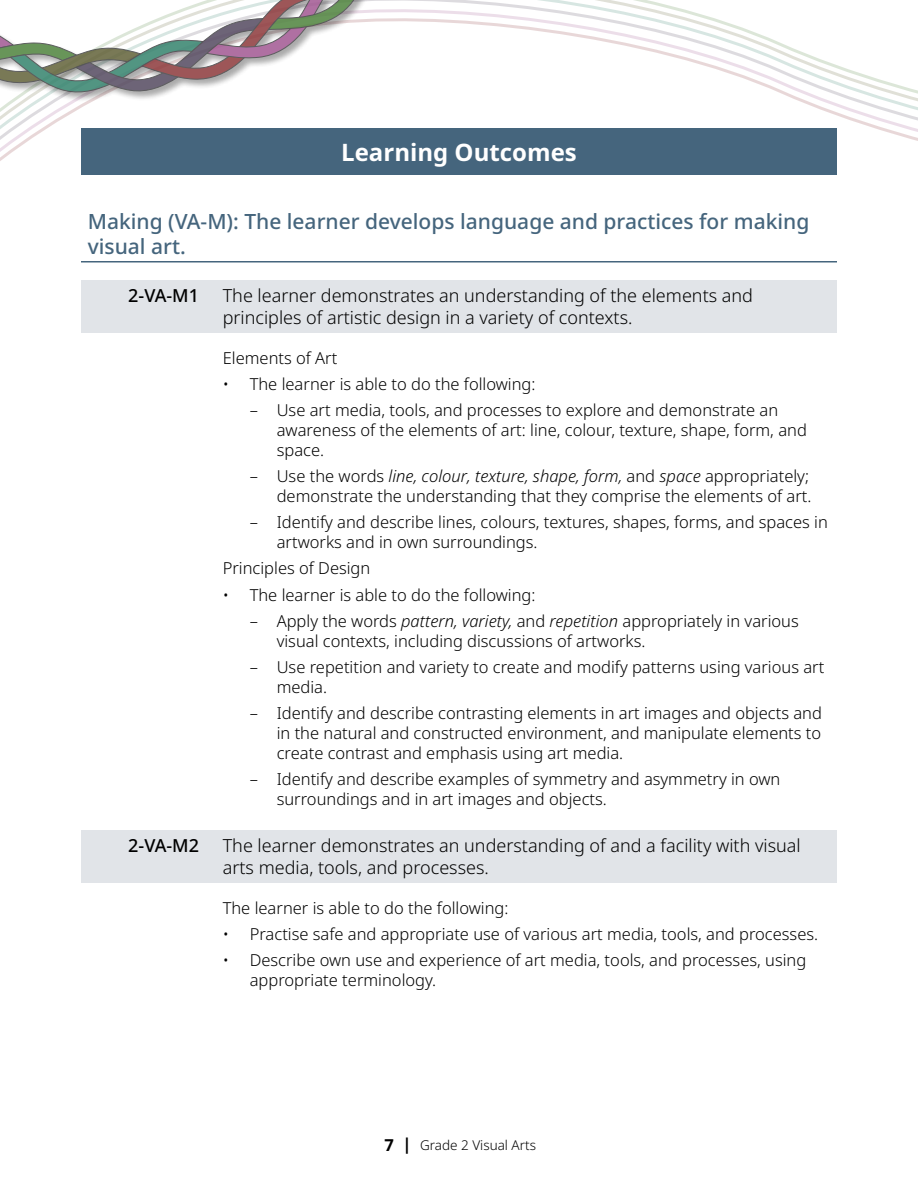
<style>
.page{position:relative;width:918px;height:1188px;background:#fff}
.page>*{position:absolute;margin:0;border:0;box-sizing:border-box;transform-origin:0 0}
.H2_White{font:700 24px "Noto Sans";color:#fff}
.Header_Outcomes{font:500 21px/25.2px "Noto Sans";color:#45657d}
.GLO_arts{font:300 18px/21.6px "Noto Sans";color:#000}
.GLO_arts-2{font:500 18px "Noto Sans";letter-spacing:-.02em;color:#000}
.Bullet_Outcome_no_bullet{font:300 16.5px/19.8px "Noto Sans";color:#000}
.t1{font:300 13.5px "Noto Sans";color:#000}
.s1{font-style:italic}
.s2{font-weight:700;font-size:16.5px}
</style>
<div class="page">
<svg style="left:0;top:0;width:918px;height:175px"></svg>
<div style="left:0;top:0;width:515px;height:102px;background:#000;opacity:.4"></div>
<svg style="left:0;top:0;width:407px;height:96px"></svg>
<div style="left:81px;top:128px;width:756px;height:46px;background:#45657d"></div>
<hr style="left:81px;top:261px;width:756px;height:2px;background:#45657d">
<div style="left:81px;top:280px;width:756px;height:52px;background:#e1e4e8"></div>
<div style="left:81px;top:830px;width:756px;height:52px;background:#e1e4e8"></div>
<h2 class="H2_White" style="left:341px;top:135px;width:237px">Learning Outcomes</h2>
<h3 class="Header_Outcomes" style="left:88px;top:209px;width:723px">Making (VA-M): The learner develops language and practices for making visual art.</h3>
<h4 class="GLO_arts-2" style="left:128px;top:283px;width:72px">2-VA-M1</h4>
<h4 class="GLO_arts" style="left:223px;top:285px;width:532px">The learner demonstrates an understanding of the elements and principles of artistic design in a variety of contexts.</h4>
<p class="Bullet_Outcome_no_bullet" style="left:223px;top:348px;width:116px">Elements of Art</p>
<p class="Bullet_Outcome_no_bullet" style="left:223px;top:374px;width:314px">• The learner is able to do the following:</p>
<p class="Bullet_Outcome_no_bullet" style="left:277px;top:401px;width:532px;text-indent:-27px">– Use art media, tools, and processes to explore and demonstrate an awareness of the elements of art: line, colour, texture, shape, form, and space.</p>
<p class="Bullet_Outcome_no_bullet" style="left:250px;top:467px;width:563px;text-align:right">– Use the words <span class="s1">line, colour, texture, shape, form,</span> and <span class="s1">space</span> appropriately; demonstrate the understanding that they comprise the elements of art.</p>
<p class="Bullet_Outcome_no_bullet" style="left:277px;top:513px;width:553px;text-indent:-27px">– Identify and describe lines, colours, textures, shapes, forms, and spaces in artworks and in own surroundings.</p>
<p class="Bullet_Outcome_no_bullet" style="left:223px;top:559px;width:149px">Principles of Design</p>
<p class="Bullet_Outcome_no_bullet" style="left:223px;top:585px;width:314px">• The learner is able to do the following:</p>
<p class="Bullet_Outcome_no_bullet" style="left:277px;top:611px;width:524px;text-indent:-27px">– Apply the words <span class="s1">pattern, variety,</span> and <span class="s1">repetition</span> appropriately in various visual contexts, including discussions of artworks.</p>
<p class="Bullet_Outcome_no_bullet" style="left:277px;top:657px;width:549px;text-indent:-27px">– Use repetition and variety to create and modify patterns using various art media.</p>
<p class="Bullet_Outcome_no_bullet" style="left:277px;top:704px;width:547px;text-align:justify;text-indent:-27px">– Identify and describe contrasting elements in art images and objects and in the natural and constructed environment, and manipulate elements to create contrast and emphasis using art media.</p>
<p class="Bullet_Outcome_no_bullet" style="left:277px;top:769px;width:505px;text-indent:-27px">– Identify and describe examples of symmetry and asymmetry in own surroundings and in art images and objects.</p>
<h4 class="GLO_arts-2" style="left:128px;top:833px;width:72px">2-VA-M2</h4>
<h4 class="GLO_arts" style="left:223px;top:835px;width:579px">The learner demonstrates an understanding of and a facility with visual arts media, tools, and processes.</h4>
<p class="Bullet_Outcome_no_bullet" style="left:223px;top:898px;width:287px">The learner is able to do the following:</p>
<p class="Bullet_Outcome_no_bullet" style="left:223px;top:924px;width:597px">• Practise safe and appropriate use of various art media, tools, and processes.</p>
<p class="Bullet_Outcome_no_bullet" style="left:250px;top:951px;width:558px;text-indent:-27px">• Describe own use and experience of art media, tools, and processes, using appropriate terminology.</p>
<p class="t1" style="left:384px;top:1135px;width:153px"><span class="s2">7 |</span> Grade 2 Visual Arts</p>
</div>
